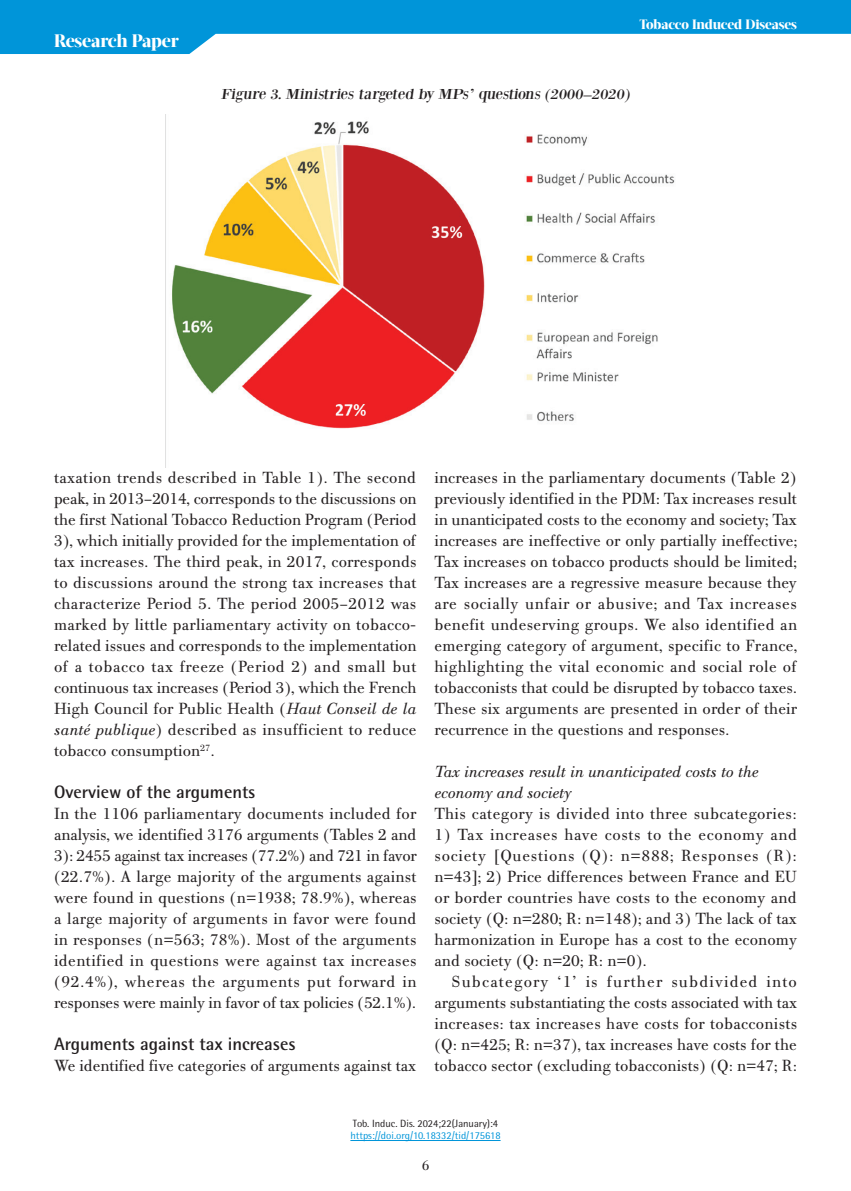
<style>
.page{position:relative;width:851px;height:1191px;background:#fff}
.page>*{position:absolute;margin:0;border:0;box-sizing:border-box;transform-origin:0 0}
.t1{font:700 18px "Rotis Semi Sans Hel";color:#231f20}
.t2{font:800 18px "Acta Display W04";letter-spacing:-.01em;color:#fff}
.t3{font:17.25px/21px "PF Bodoni Text";color:#231f20;text-align:justify}
.t4{font:italic 17.25px/21px "PF Bodoni Text";color:#231f20}
.t5{font:17.25px "PF Bodoni Text";letter-spacing:.02em;color:#231f20}
.t6{font:15px "Bodoni XT";color:#231f20;scale:1.1 1}
.t7{font:15px "PF Bodoni Text";color:#231f20}
.t8{font:800 13.5px "Acta Display W04";letter-spacing:-.01em;color:#fff}
.t9{font:10.5px "Rotis Semi Sans Hel";color:#0095d9}
.t10{font:10.5px "Rotis Semi Sans Hel";color:#231f20}
.s1{font-style:italic}
</style>
<div class="page">
<svg style="left:0;top:0;width:850px;height:54px;fill:#0095d9"></svg>
<hr style="left:350px;top:1140px;width:150px;height:1px;background:#0095d9">
<img style="left:165px;top:115px;width:510px;height:353px">
<p class="t2" style="left:54px;top:30px;width:126px">Research Paper</p>
<p class="t8" style="left:639px;top:17px;width:159px">Tobacco Induced Diseases</p>
<p class="t6" style="left:221px;top:85px;width:376px">Figure 3. Ministries targeted by MPs’ questions (2000–2020)</p>
<p class="t3" style="left:54px;top:467px;width:364px">taxation trends described in Table 1). The second peak, in 2013–2014, corresponds to the discussions on the first National Tobacco Reduction Program (Period 3), which initially provided for the implementation of tax increases. The third peak, in 2017, corresponds to discussions around the strong tax increases that characterize Period 5. The period 2005–2012 was marked by little parliamentary activity on tobacco&shy;related issues and corresponds to the implementation of a tobacco tax freeze (Period 2) and small but continuous tax increases (Period 3), which the French High Council for Public Health (<span class="s1">Haut Conseil de la santé publique</span>) described as insufficient to reduce tobacco consumption<sup>27</sup>.</p>
<p class="t1" style="left:54px;top:781px;width:203px">Overview of the arguments</p>
<p class="t3" style="left:54px;top:803px;width:364px">In the 1106 parliamentary documents included for analysis, we identified 3176 arguments (Tables 2 and 3): 2455 against tax increases (77.2%) and 721 in favor (22.7%). A large majority of the arguments against were found in questions (n=1938; 78.9%), whereas a large majority of arguments in favor were found in responses (n=563; 78%). Most of the arguments identified in questions were against tax increases (92.4%), whereas the arguments put forward in responses were mainly in favor of tax policies (52.1%).</p>
<p class="t1" style="left:54px;top:1033px;width:243px">Arguments against tax increases</p>
<p class="t3" style="left:54px;top:1055px;width:363px">We identified five categories of arguments against tax</p>
<p class="t3" style="left:434px;top:467px;width:364px">increases in the parliamentary documents (Table 2) previously identified in the PDM: Tax increases result in unanticipated costs to the economy and society; Tax increases are ineffective or only partially ineffective; Tax increases on tobacco products should be limited; Tax increases are a regressive measure because they are socially unfair or abusive; and Tax increases benefit undeserving groups. We also identified an emerging category of argument, specific to France, highlighting the vital economic and social role of tobacconists that could be disrupted by tobacco taxes.<br>These six arguments are presented in order of their recurrence in the questions and responses.</p>
<p class="t4" style="left:434px;top:761px;width:325px">Tax increases result in unanticipated costs to the economy and society</p>
<p class="t5" style="left:434px;top:804px;width:363px">This category is divided into three subcategories:</p>
<p class="t3" style="left:434px;top:824px;width:364px">1) Tax increases have costs to the economy and society [Questions (Q): n=888; Responses (R): n=43]; 2) Price differences between France and EU or border countries have costs to the economy and society (Q: n=280; R: n=148); and 3) The lack of tax harmonization in Europe has a cost to the economy and society (Q: n=20; R: n=0).</p>
<p class="t3" style="left:434px;top:971px;width:364px;text-indent:17px">Subcategory ‘1’ is further subdivided into arguments substantiating the costs associated with tax increases: tax increases have costs for tobacconists (Q: n=425; R: n=37), tax increases have costs for the tobacco sector (excluding tobacconists) (Q: n=47; R:</p>
<p class="t10" style="left:353px;top:1116px;width:147px">Tob. Induc. Dis. 2024;22(January):4</p>
<p class="t9" style="left:350px;top:1129px;width:152px">https://doi.org/10.18332/tid/175618</p>
<p class="t7" style="left:421px;top:1156px;width:9px">6</p>
</div>
